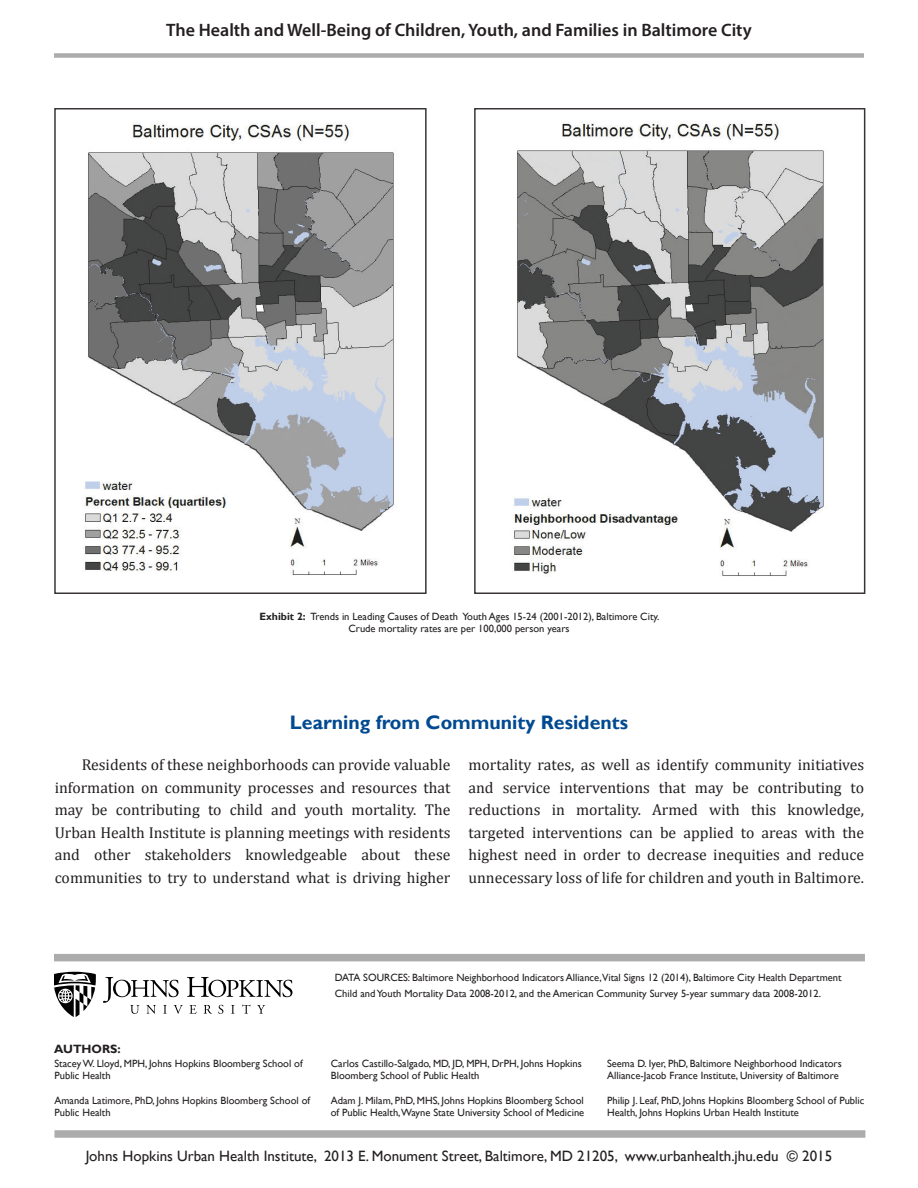
<style>
.page{position:relative;width:918px;height:1188px;background:#fff}
.page>*{position:absolute;margin:0;border:0;box-sizing:border-box;transform-origin:0 0}
.t1{font:700 19.5px "Gill Sans";color:#014990}
.t2{font:600 18px "Myriad Pro";color:#231f20}
.copy{font:15.75px/22.5px "Cambria";color:#231f20;text-align:justify}
.t3{font:15px "Gill Sans";color:#231f20}
.t4{font:700 12px "Gill Sans";color:#231f20}
.references{font:10.5px/12.6px "Gill Sans";color:#231f20}
.s1{font-weight:700}
</style>
<div class="page">
<svg style="left:54px;top:972px;width:42px;height:45px"></svg>
<svg style="left:103px;top:977px;width:189px;height:37px"></svg>
<div style="left:54px;top:954px;width:811px;height:7px;background:#acacac"></div>
<div style="left:54px;top:53px;width:810px;height:5px;background:#acacac"></div>
<img style="left:85px;top:123px;width:309px;height:452px">
<div style="left:54px;top:108px;width:373px;height:486px;border:2px solid #231f20"></div>
<div style="left:54px;top:1130px;width:811px;height:8px;background:#acacac"></div>
<img style="left:514px;top:122px;width:310px;height:454px">
<div style="left:474px;top:108px;width:391px;height:486px;border:2px solid #231f20"></div>
<p class="t2" style="left:166px;top:19px;width:587px">The Health and Well-Being of Children, Youth, and Families in Baltimore City</p>
<p class="references" style="left:259px;top:610px;width:402px"><span class="s1">Exhibit 2:</span> Trends in Leading Causes of Death Youth Ages 15-24 (2001-2012), Baltimore City.</p>
<p class="references" style="left:348px;top:623px;width:223px">Crude mortality rates are per 100,000 person years</p>
<p class="t1" style="left:290px;top:711px;width:340px">Learning from Community Residents</p>
<p class="copy" style="left:55px;top:753px;width:397px;text-indent:27px">Residents of these neighborhoods can provide valuable information on community processes and resources that may be contributing to child and youth mortality. The Urban Health Institute is planning meetings with residents and other stakeholders knowledgeable about these communities to try to understand what is driving higher</p>
<p class="copy" style="left:468px;top:753px;width:397px">mortality rates, as well as identify community initiatives and service interventions that may be contributing to reductions in mortality. Armed with this knowledge, targeted interventions can be applied to areas with the highest need in order to decrease inequities and reduce unnecessary loss of life for children and youth in Baltimore.</p>
<p class="t4" style="left:54px;top:1042px;width:68px">AUTHORS:</p>
<p class="references" style="left:54px;top:1057px;width:250px">Stacey W. Lloyd, MPH, Johns Hopkins Bloomberg School of<br>Public Health</p>
<p class="references" style="left:54px;top:1094px;width:257px">Amanda Latimore, PhD, Johns Hopkins Bloomberg School of<br>Public Health</p>
<p class="references" style="left:335px;top:969px;width:508px;line-height:16.5px">DATA SOURCES: Baltimore Neighborhood Indicators Alliance,Vital Signs 12 (2014), Baltimore City Health Department<br>Child and Youth Mortality Data 2008-2012, and the American Community Survey 5-year summary data 2008-2012.</p>
<p class="references" style="left:331px;top:1057px;width:253px">Carlos Castillo-Salgado, MD, JD, MPH, DrPH, Johns Hopkins<br>Bloomberg School of Public Health</p>
<p class="references" style="left:331px;top:1094px;width:255px">Adam J. Milam, PhD, MHS, Johns Hopkins Bloomberg School of Public Health,Wayne State University School of Medicine</p>
<p class="references" style="left:607px;top:1057px;width:236px">Seema D. Iyer, PhD, Baltimore Neighborhood Indicators<br>Alliance-Jacob France Institute, University of Baltimore</p>
<p class="references" style="left:607px;top:1094px;width:259px">Philip J. Leaf, PhD, Johns Hopkins Bloomberg School of Public<br>Health, Johns Hopkins Urban Health Institute</p>
<p class="t3" style="left:86px;top:1147px;width:748px">Johns Hopkins Urban Health Institute, 2013 E. Monument Street, Baltimore, MD 21205, www.urbanhealth.jhu.edu © 2015</p>
</div>
